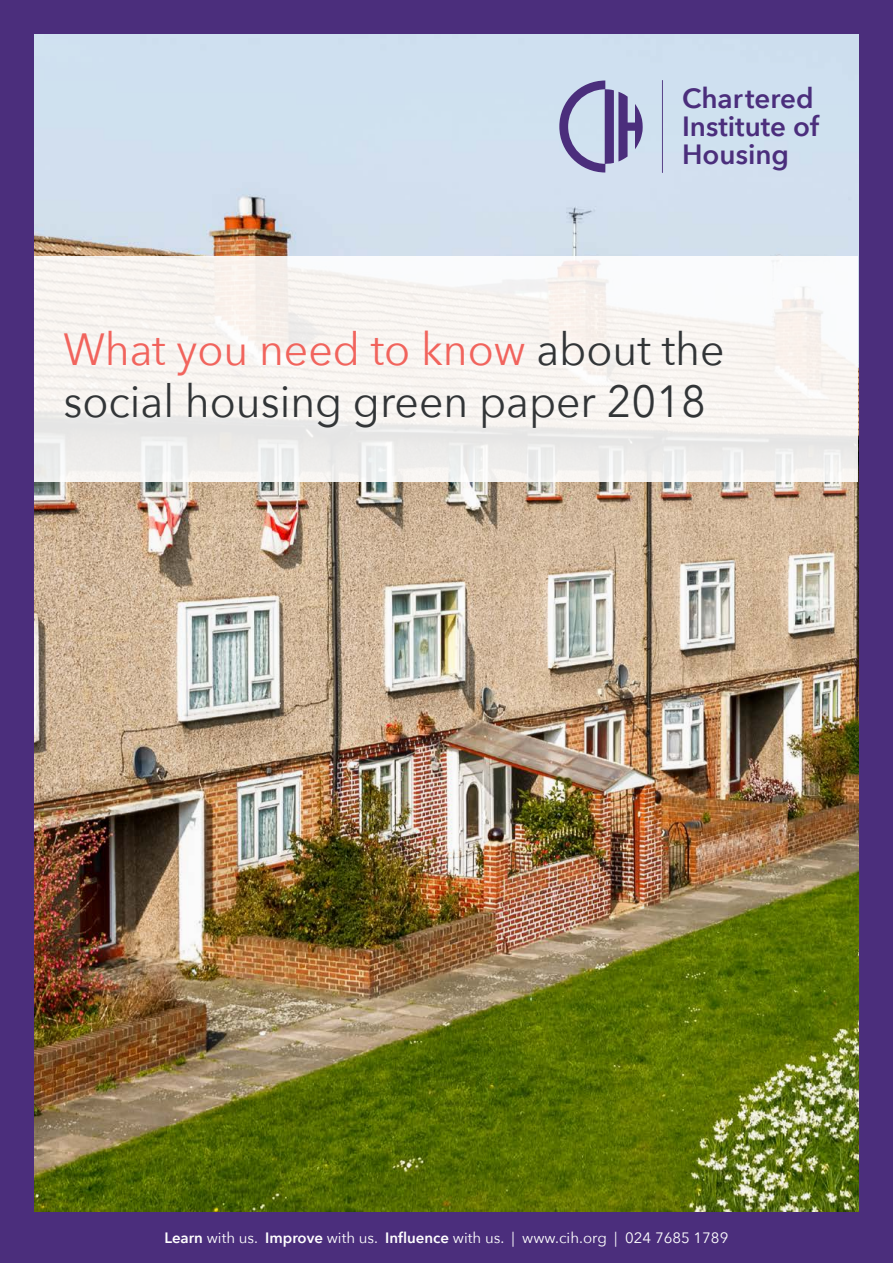
<style>
.page{position:relative;width:893px;height:1263px;background:#4b2e7c}
.page>*{position:absolute;margin:0;border:0;box-sizing:border-box;transform-origin:0 0}
.t1{font:45px/52.5px "Avenir Next";color:#323537;scale:.95 1}
.t2{font:600 27.75px/27.9px "Avenir Next";color:#4b2e7c}
.t3{font:15px "Avenir Next";color:#fff}
.s1{color:#f1645d}
.s2{font-weight:600}
</style>
<div class="page">
<img style="left:34px;top:34px;width:824px;height:1178px">
<div style="left:35px;top:256px;width:823px;height:225px;background:linear-gradient(to right,#f3f0ed,#f6f5f4)"></div>
<div style="left:55px;top:321px;width:677px;height:117px;background:#fff;opacity:.75"></div>
<svg style="left:559px;top:80px;width:84px;height:92px"></svg>
<hr style="left:662px;top:80px;width:1px;height:93px;background:#4b2e7c">
<h2 class="t2" style="left:682px;top:84px;width:138px">Chartered<br>Institute of<br>Housing</h2>
<h1 class="t1" style="left:63px;top:321px;width:697px"><span class="s1">What you need to know</span> about the social housing green paper 2018</h1>
<p class="t3" style="left:165px;top:1225px;width:565px"><span class="s2">Learn</span> with us. <span class="s2">Improve</span> with us. <span class="s2">Influence</span> with us. | www.cih.org | 024 7685 1789</p>
</div>
